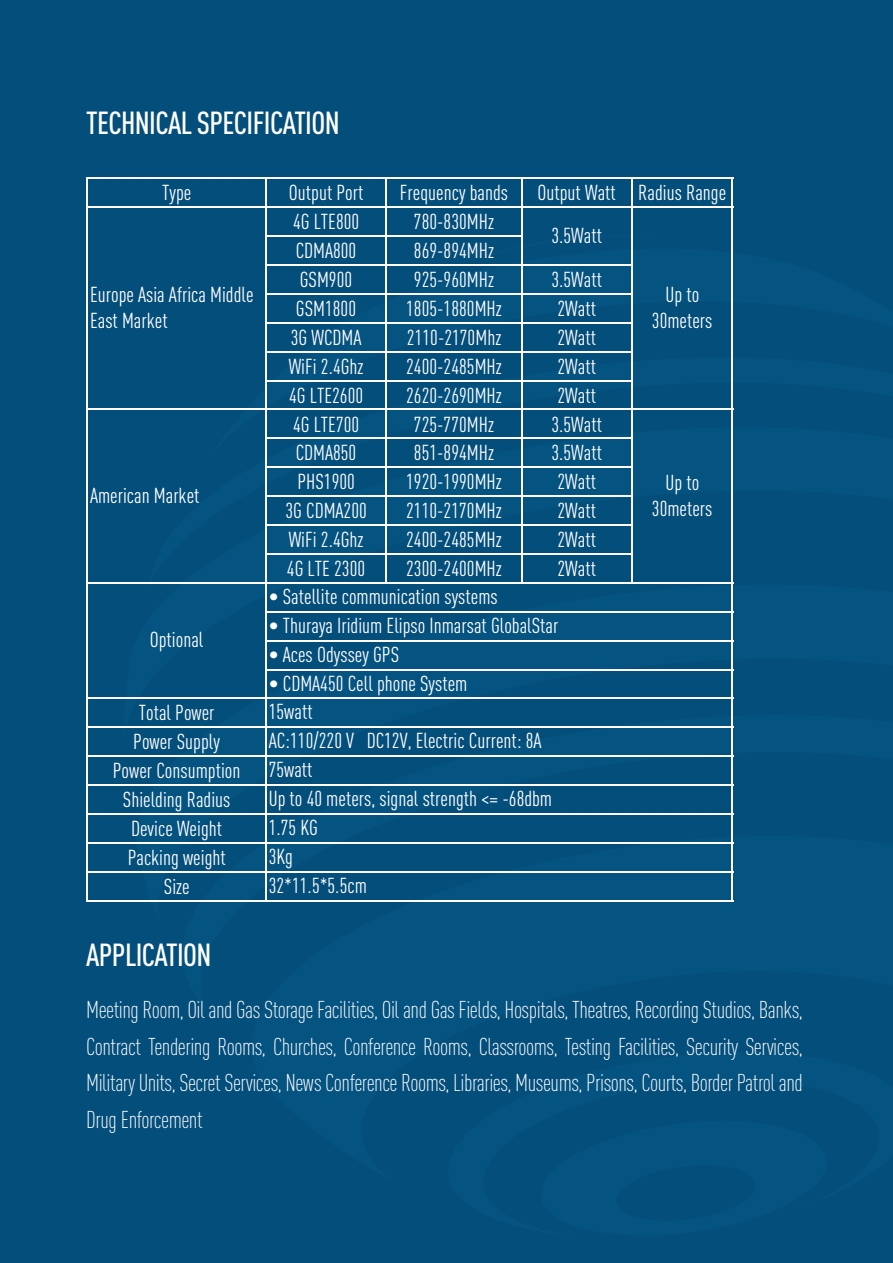
<style>
.page{position:relative;width:893px;height:1263px;background:#044e7b}
.page>*{position:absolute;margin:0;border:0;box-sizing:border-box;transform-origin:0 0}
.t1{font:500 31.5px "DIN Cond";letter-spacing:-.02em;color:#fff}
.t2{font:300 24px/36.6px "DIN Cond";letter-spacing:-.02em;color:#fff;text-align:justify}
.t3{font:21.3px/29px "DIN Cond";color:#fff;text-align:center}
</style>
<div class="page">
<hr style="left:86px;top:177px;width:2px;height:725px;background:#fff">
<hr style="left:265px;top:179px;width:2px;height:723px;background:#fff">
<hr style="left:385px;top:179px;width:2px;height:405px;background:#fff">
<hr style="left:521px;top:179px;width:1px;height:405px;background:#fff">
<hr style="left:631px;top:179px;width:2px;height:405px;background:#fff">
<hr style="left:731px;top:179px;width:2px;height:723px;background:#fff">
<hr style="left:88px;top:177px;width:645px;height:2px;background:#fff">
<hr style="left:88px;top:206px;width:645px;height:2px;background:#fff">
<hr style="left:267px;top:235px;width:255px;height:2px;background:#fff">
<hr style="left:267px;top:264px;width:366px;height:2px;background:#fff">
<hr style="left:267px;top:293px;width:366px;height:2px;background:#fff">
<hr style="left:267px;top:322px;width:366px;height:2px;background:#fff">
<hr style="left:267px;top:351px;width:366px;height:2px;background:#fff">
<hr style="left:267px;top:380px;width:366px;height:2px;background:#fff">
<hr style="left:88px;top:408px;width:645px;height:2px;background:#fff">
<hr style="left:267px;top:437px;width:366px;height:2px;background:#fff">
<hr style="left:267px;top:466px;width:366px;height:2px;background:#fff">
<hr style="left:267px;top:495px;width:366px;height:2px;background:#fff">
<hr style="left:267px;top:524px;width:366px;height:2px;background:#fff">
<hr style="left:267px;top:553px;width:366px;height:2px;background:#fff">
<hr style="left:88px;top:582px;width:645px;height:2px;background:#fff">
<hr style="left:267px;top:611px;width:466px;height:2px;background:#fff">
<hr style="left:267px;top:640px;width:466px;height:2px;background:#fff">
<hr style="left:267px;top:668px;width:466px;height:2px;background:#fff">
<hr style="left:88px;top:697px;width:645px;height:2px;background:#fff">
<hr style="left:88px;top:726px;width:645px;height:2px;background:#fff">
<hr style="left:88px;top:755px;width:645px;height:2px;background:#fff">
<hr style="left:88px;top:784px;width:645px;height:2px;background:#fff">
<hr style="left:88px;top:813px;width:645px;height:2px;background:#fff">
<hr style="left:88px;top:842px;width:645px;height:2px;background:#fff">
<hr style="left:88px;top:871px;width:645px;height:2px;background:#fff">
<hr style="left:88px;top:900px;width:645px;height:2px;background:#fff">
<h1 class="t1" style="left:86px;top:104px;width:255px">TECHNICAL SPECIFICATION</h1>
<p class="t3" style="left:162px;top:178px;width:31px">Type</p>
<p class="t3" style="left:289px;top:178px;width:76px">Output Port</p>
<p class="t3" style="left:400px;top:178px;width:110px">Frequency bands</p>
<p class="t3" style="left:538px;top:178px;width:190px">Output Watt Radius Range</p>
<p class="t3" style="left:293px;top:207px;width:68px">4G LTE800</p>
<p class="t3" style="left:414px;top:207px;width:81px">780-830MHz</p>
<p class="t3" style="left:296px;top:236px;width:62px">CDMA800</p>
<p class="t3" style="left:414px;top:236px;width:81px">869-894MHz</p>
<p class="t3" style="left:300px;top:265px;width:54px">GSM900</p>
<p class="t3" style="left:414px;top:265px;width:81px">925-960MHz</p>
<p class="t3" style="left:551px;top:265px;width:52px">3.5Watt</p>
<p class="t3" style="left:296px;top:294px;width:62px">GSM1800</p>
<p class="t3" style="left:406px;top:294px;width:97px">1805-1880MHz</p>
<p class="t3" style="left:557px;top:294px;width:40px">2Watt</p>
<p class="t3" style="left:291px;top:323px;width:72px">3G WCDMA</p>
<p class="t3" style="left:407px;top:323px;width:96px">2110-2170Mhz</p>
<p class="t3" style="left:557px;top:323px;width:40px">2Watt</p>
<p class="t3" style="left:289px;top:352px;width:76px">WiFi 2.4Ghz</p>
<p class="t3" style="left:406px;top:352px;width:97px">2400-2485MHz</p>
<p class="t3" style="left:557px;top:352px;width:40px">2Watt</p>
<p class="t3" style="left:289px;top:380px;width:76px">4G LTE2600</p>
<p class="t3" style="left:406px;top:380px;width:97px">2620-2690MHz</p>
<p class="t3" style="left:557px;top:380px;width:40px">2Watt</p>
<p class="t3" style="left:293px;top:409px;width:68px">4G LTE700</p>
<p class="t3" style="left:414px;top:409px;width:81px">725-770MHz</p>
<p class="t3" style="left:551px;top:409px;width:52px">3.5Watt</p>
<p class="t3" style="left:296px;top:438px;width:62px">CDMA850</p>
<p class="t3" style="left:414px;top:438px;width:81px">851-894MHz</p>
<p class="t3" style="left:551px;top:438px;width:52px">3.5Watt</p>
<p class="t3" style="left:297px;top:467px;width:59px">PHS1900</p>
<p class="t3" style="left:406px;top:467px;width:97px">1920-1990MHz</p>
<p class="t3" style="left:557px;top:467px;width:40px">2Watt</p>
<p class="t3" style="left:285px;top:496px;width:83px">3G CDMA200</p>
<p class="t3" style="left:406px;top:496px;width:97px">2110-2170MHz</p>
<p class="t3" style="left:557px;top:496px;width:40px">2Watt</p>
<p class="t3" style="left:289px;top:525px;width:76px">WiFi 2.4Ghz</p>
<p class="t3" style="left:406px;top:525px;width:97px">2400-2485MHz</p>
<p class="t3" style="left:557px;top:525px;width:40px">2Watt</p>
<p class="t3" style="left:287px;top:554px;width:80px">4G LTE 2300</p>
<p class="t3" style="left:406px;top:554px;width:97px">2300-2400MHz</p>
<p class="t3" style="left:557px;top:554px;width:40px">2Watt</p>
<p class="t3" style="left:551px;top:221px;width:52px">3.5Watt</p>
<p class="t3" style="left:90px;top:281px;width:165px;line-height:26.2px;text-align:left">Europe Asia Africa Middle<br>East Market</p>
<p class="t3" style="left:652px;top:281px;width:62px;line-height:26.2px">Up to<br>30meters</p>
<p class="t3" style="left:652px;top:469px;width:62px;line-height:26.2px">Up to<br>30meters</p>
<p class="t3" style="left:90px;top:481px;width:111px">American Market</p>
<p class="t3" style="left:150px;top:625px;width:55px">Optional</p>
<p class="t3" style="left:113px;top:698px;width:129px">Total Power<br>Power Supply<br>Power Consumption<br>Shielding Radius<br>Device Weight<br>Packing weight<br>Size</p>
<p class="t3" style="left:269px;top:582px;width:230px">• Satellite communication systems</p>
<p class="t3" style="left:269px;top:611px;width:291px">• Thuraya Iridium Elipso Inmarsat GlobalStar</p>
<p class="t3" style="left:269px;top:640px;width:132px">• Aces Odyssey GPS</p>
<p class="t3" style="left:269px;top:668px;width:200px">• CDMA450 Cell phone System</p>
<p class="t3" style="left:269px;top:697px;width:285px;text-align:left">15watt<br>AC:110/220 V DC12V, Electric Current: 8A<br>75watt<br>Up to 40 meters, signal strength &lt;= -68dbm<br>1.75 KG<br>3Kg</p>
<p class="t3" style="left:269px;top:871px;width:100px">32*11.5*5.5cm</p>
<h1 class="t1" style="left:86px;top:936px;width:127px">APPLICATION</h1>
<p class="t2" style="left:86px;top:991px;width:718px">Meeting Room, Oil and Gas Storage Facilities, Oil and Gas Fields, Hospitals, Theatres, Recording Studios, Banks, Contract Tendering Rooms, Churches, Conference Rooms, Classrooms, Testing Facilities, Security Services, Military Units, Secret Services, News Conference Rooms, Libraries, Museums, Prisons, Courts, Border Patrol and Drug Enforcement</p>
</div>
